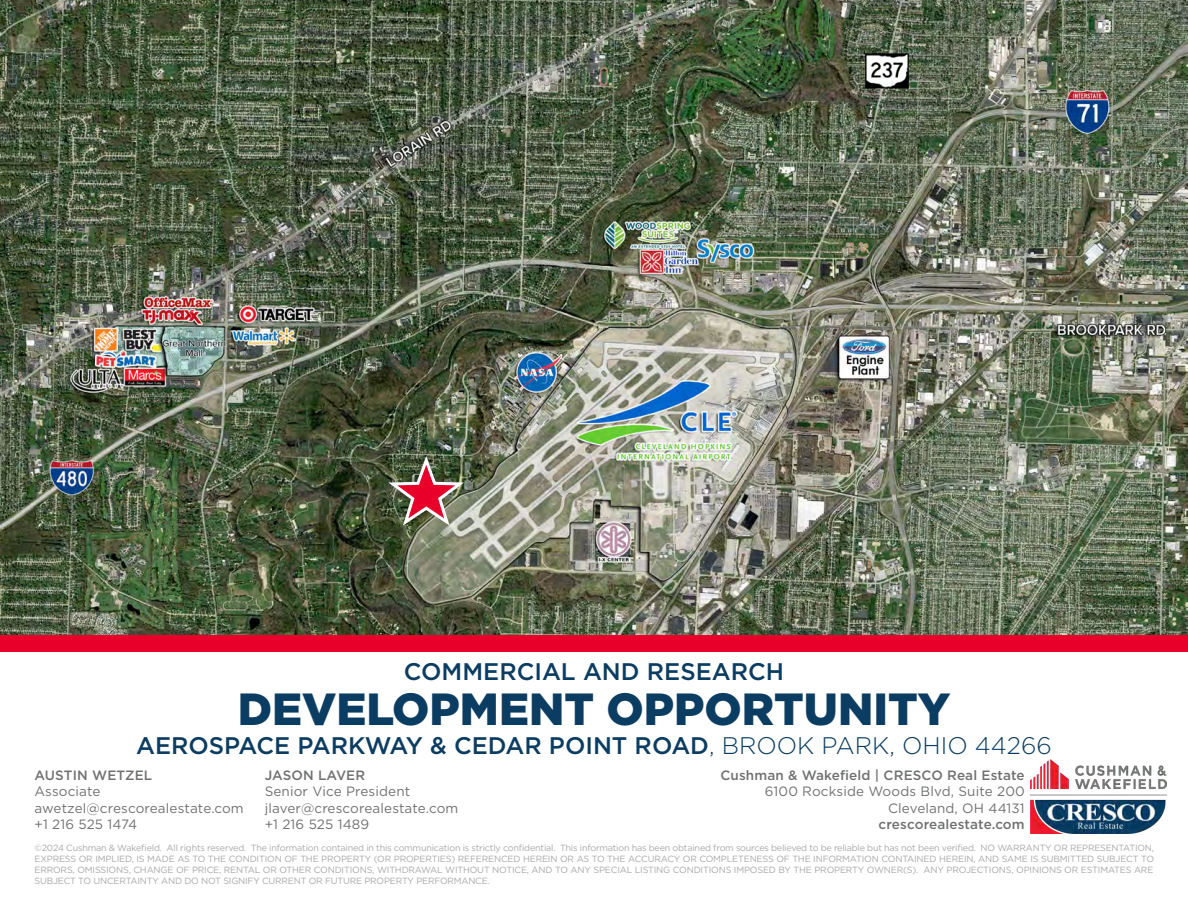
<style>
.page{position:relative;width:1188px;height:918px;background:#fff}
.page>*{position:absolute;margin:0;border:0;box-sizing:border-box;transform-origin:0 0}
.t1{font:900 45px "Gotham";color:#0b3c61}
.t2{font:500 24px "Gotham";color:#0b3c61}
.t3{font:13.5px/16.5px "Gotham";letter-spacing:.01em;color:#707272}
.t4{font:500 13.5px "Gotham";letter-spacing:.01em;color:#707272}
.t5{font:9px/10.8px "Gotham";letter-spacing:-.02em;color:#aaa9aa;text-align:justify}
.s1{font-weight:300}
</style>
<div class="page">
<div style="left:0;top:635px;width:1188px;height:17px;background:#e8002a"></div>
<img style="left:1031px;top:760px;width:135px;height:73px">
<img style="left:0;top:0;width:1188px;height:635px">
<svg style="left:384px;top:457px;width:84px;height:72px;background:#86655a"></svg>
<h2 class="t2" style="left:404px;top:656px;width:382px">COMMERCIAL AND RESEARCH</h2>
<h1 class="t1" style="left:238px;top:678px;width:714px">DEVELOPMENT OPPORTUNITY</h1>
<h2 class="t2" style="left:136px;top:729px;width:917px">AEROSPACE PARKWAY &amp; CEDAR POINT ROAD<span class="s1">, BROOK PARK, OHIO 44266</span></h2>
<h3 class="t4" style="left:720px;top:766px;width:306px">Cushman &amp; Wakefield | CRESCO Real Estate</h3>
<h3 class="t3" style="left:765px;top:783px;width:261px;text-align:right">6100 Rockside Woods Blvd, Suite 200<br>Cleveland, OH 44131</h3>
<h3 class="t4" style="left:879px;top:816px;width:148px">crescorealestate.com</h3>
<p class="t5" style="left:34px;top:842px;width:1121px">©2024 Cushman &amp; Wakefield. All rights reserved. The information contained in this communication is strictly confidential. This information has been obtained from sources believed to be reliable but has not been verified. NO WARRANTY OR REPRESENTATION, EXPRESS OR IMPLIED, IS MADE AS TO THE CONDITION OF THE PROPERTY (OR PROPERTIES) REFERENCED HEREIN OR AS TO THE ACCURACY OR COMPLETENESS OF THE INFORMATION CONTAINED HEREIN, AND SAME IS SUBMITTED SUBJECT TO ERRORS, OMISSIONS, CHANGE OF PRICE, RENTAL OR OTHER CONDITIONS, WITHDRAWAL WITHOUT NOTICE, AND TO ANY SPECIAL LISTING CONDITIONS IMPOSED BY THE PROPERTY OWNER(S). ANY PROJECTIONS, OPINIONS OR ESTIMATES ARE SUBJECT TO UNCERTAINTY AND DO NOT SIGNIFY CURRENT OR FUTURE PROPERTY PERFORMANCE.</p>
<h3 class="t4" style="left:265px;top:766px;width:102px">JASON LAVER</h3>
<h3 class="t3" style="left:265px;top:783px;width:195px">Senior Vice President jlaver@crescorealestate.com +1 216 525 1489</h3>
<h3 class="t4" style="left:34px;top:766px;width:119px">AUSTIN WETZEL</h3>
<h3 class="t3" style="left:34px;top:783px;width:211px">Associate awetzel@crescorealestate.com +1 216 525 1474</h3>
</div>
